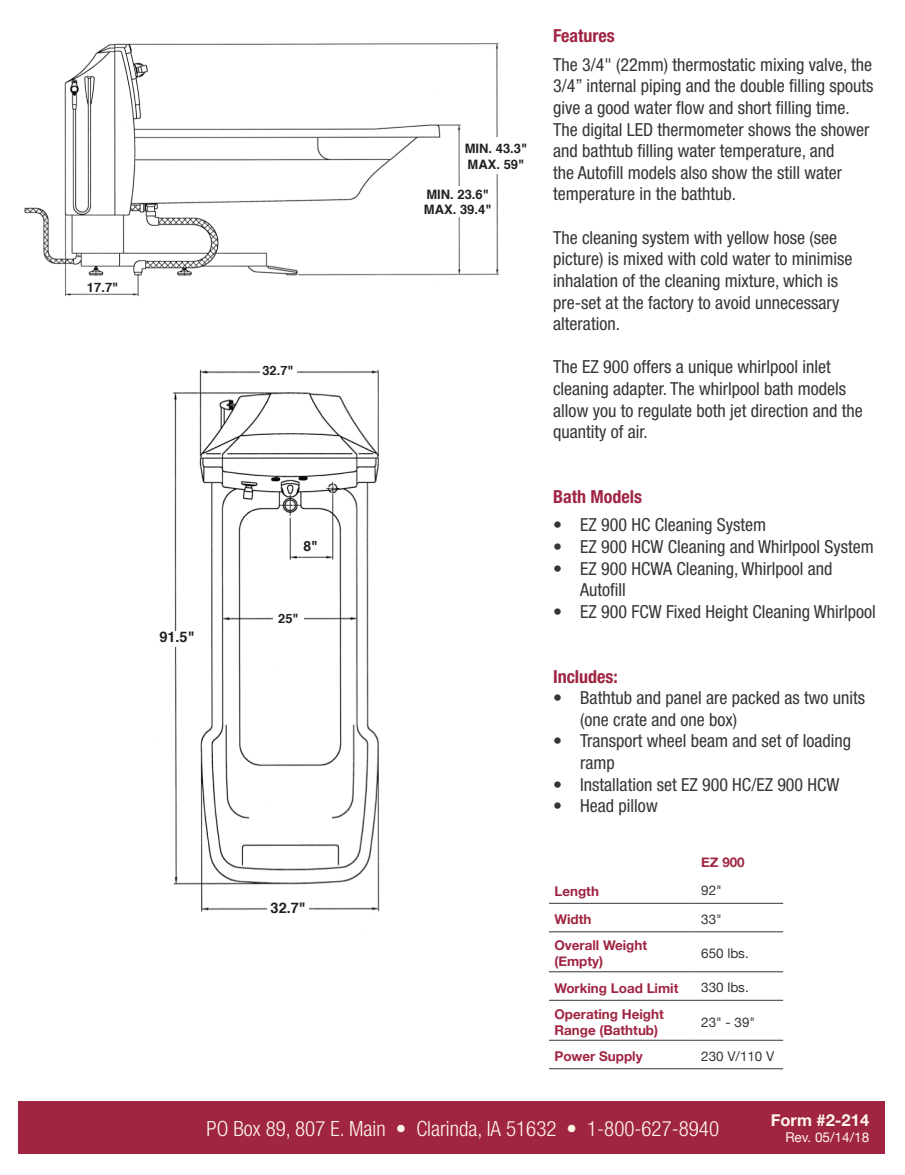
<style>
.page{position:relative;width:905px;height:1175px;background:#fff}
.page>*{position:absolute;margin:0;border:0;box-sizing:border-box;transform-origin:0 0}
.t1{font:300 condensed 21px "Helvetica Neue";color:#fff8e6}
.Main_Text{font:condensed 18px/21.6px "Helvetica Neue";color:#363539}
.Main_Text-2{font:700 condensed 18px "Helvetica Neue";color:#a02542}
.t2{font:700 16.5px "Helvetica Neue";color:#fff8e6}
.t3{font:700 14.55px "Helvetica";color:#231f20}
.t4{font:700 13.95px "Helvetica";color:#231f20}
.t5{font:13.5px "Helvetica Neue";color:#fff8e6}
.t6{font:700 13.35px/16px "Helvetica Neue";color:#a02542}
.t7{font:13.35px "Helvetica Neue";color:#363539}
.t8{font:700 13.05px "Helvetica";color:#231f20}
.t9{font:700 12.9px "Helvetica";color:#231f20}
</style>
<div class="page">
<img style="left:24px;top:43px;width:476px;height:254px">
<div style="left:422px;top:187px;width:71px;height:30px;background:#fff"></div>
<div style="left:463px;top:137px;width:65px;height:37px;background:#fff"></div>
<img style="left:173px;top:369px;width:207px;height:543px">
<div style="left:156px;top:631px;width:41px;height:15px;background:#fff"></div>
<div style="left:273px;top:613px;width:31px;height:14px;background:#fff"></div>
<div style="left:260px;top:356px;width:36px;height:29px;background:#fff"></div>
<div style="left:267px;top:896px;width:42px;height:23px;background:#fff"></div>
<svg style="left:695px;top:902px;width:88px;height:139px"></svg>
<hr style="left:549px;top:903px;width:146px;height:1px;background:#363539">
<hr style="left:695px;top:903px;width:88px;height:1px;background:#363539">
<hr style="left:549px;top:931px;width:146px;height:1px;background:#363539">
<hr style="left:695px;top:931px;width:88px;height:1px;background:#363539">
<hr style="left:549px;top:971px;width:146px;height:1px;background:#363539">
<hr style="left:695px;top:971px;width:88px;height:1px;background:#363539">
<hr style="left:549px;top:1000px;width:146px;height:1px;background:#363539">
<hr style="left:695px;top:1000px;width:88px;height:1px;background:#363539">
<hr style="left:549px;top:1039px;width:146px;height:1px;background:#363539">
<hr style="left:695px;top:1039px;width:88px;height:1px;background:#363539">
<hr style="left:549px;top:1068px;width:146px;height:1px;background:#363539">
<hr style="left:695px;top:1068px;width:88px;height:1px;background:#363539">
<div style="left:18px;top:1101px;width:866px;height:53px;background:#a02542"></div>
<p class="t8" style="left:87px;top:277px;width:33px">17.7"</p>
<p class="t3" style="left:159px;top:625px;width:37px">91.5"</p>
<p class="t9" style="left:262px;top:360px;width:33px">32.7"</p>
<p class="t4" style="left:303px;top:535px;width:16px">8"</p>
<p class="t9" style="left:278px;top:608px;width:22px">25"</p>
<p class="t3" style="left:270px;top:896px;width:37px">32.7"</p>
<p class="t8" style="left:464px;top:138px;width:64px">MIN. 43.3"</p>
<p class="t8" style="left:467px;top:153px;width:58px">MAX. 59"</p>
<p class="t8" style="left:426px;top:184px;width:64px">MIN. 23.6"</p>
<p class="t8" style="left:424px;top:199px;width:69px">MAX. 39.4"</p>
<p class="Main_Text-2" style="left:553px;top:25px;width:63px">Features</p>
<p class="Main_Text" style="left:553px;top:54px;width:322px;text-align:justify">The 3/4" (22mm) thermostatic mixing valve, the 3/4” internal piping and the double filling spouts give a good water flow and short filling time.</p>
<p class="Main_Text" style="left:553px;top:118px;width:318px">The digital LED thermometer shows the shower and bathtub filling water temperature, and<br>the Autofill models also show the still water temperature in the bathtub.</p>
<p class="Main_Text" style="left:553px;top:226px;width:300px">The cleaning system with yellow hose (see picture) is mixed with cold water to minimise inhalation of the cleaning mixture, which is pre-set at the factory to avoid unnecessary alteration.</p>
<p class="Main_Text" style="left:553px;top:356px;width:311px">The EZ 900 offers a unique whirlpool inlet cleaning adapter. The whirlpool bath models allow you to regulate both jet direction and the quantity of air.</p>
<p class="Main_Text-2" style="left:553px;top:486px;width:90px">Bath Models</p>
<p class="Main_Text" style="left:553px;top:514px;width:214px">• EZ 900 HC Cleaning System</p>
<p class="Main_Text" style="left:553px;top:535px;width:322px">• EZ 900 HCW Cleaning and Whirlpool System</p>
<p class="Main_Text" style="left:580px;top:557px;width:254px;text-indent:-27px">• EZ 900 HCWA Cleaning, Whirlpool and<br>Autofill</p>
<p class="Main_Text" style="left:553px;top:600px;width:324px">• EZ 900 FCW Fixed Height Cleaning Whirlpool</p>
<p class="Main_Text-2" style="left:553px;top:665px;width:66px">Includes:</p>
<p class="Main_Text" style="left:580px;top:687px;width:286px;text-indent:-27px">• Bathtub and panel are packed as two units (one crate and one box)</p>
<p class="Main_Text" style="left:580px;top:730px;width:272px;text-indent:-27px">• Transport wheel beam and set of loading ramp</p>
<p class="Main_Text" style="left:553px;top:773px;width:288px">• Installation set EZ 900 HC/EZ 900 HCW</p>
<p class="Main_Text" style="left:553px;top:795px;width:106px">• Head pillow</p>
<p class="t6" style="left:701px;top:854px;width:45px">EZ 900</p>
<p class="t6" style="left:554px;top:882px;width:46px">Length</p>
<p class="t7" style="left:701px;top:882px;width:22px">92"</p>
<p class="t6" style="left:554px;top:911px;width:39px">Width</p>
<p class="t7" style="left:701px;top:911px;width:22px">33"</p>
<p class="t6" style="left:554px;top:937px;width:94px">Overall Weight (Empty)</p>
<p class="t7" style="left:701px;top:945px;width:49px">650 lbs.</p>
<p class="t6" style="left:554px;top:979px;width:125px">Working Load Limit</p>
<p class="t7" style="left:701px;top:979px;width:49px">330 lbs.</p>
<p class="t6" style="left:554px;top:1005px;width:111px">Operating Height<br>Range (Bathtub)</p>
<p class="t7" style="left:701px;top:1014px;width:55px">23" - 39"</p>
<p class="t6" style="left:554px;top:1048px;width:90px">Power Supply</p>
<p class="t7" style="left:701px;top:1048px;width:75px">230 V/110 V</p>
<p class="t1" style="left:207px;top:1116px;width:514px">PO Box 89, 807 E. Main • Clarinda, IA 51632 • 1-800-627-8940</p>
<p class="t2" style="left:770px;top:1110px;width:100px">Form #2-214</p>
<p class="t5" style="left:785px;top:1129px;width:85px">Rev. 05/14/18</p>
</div>
